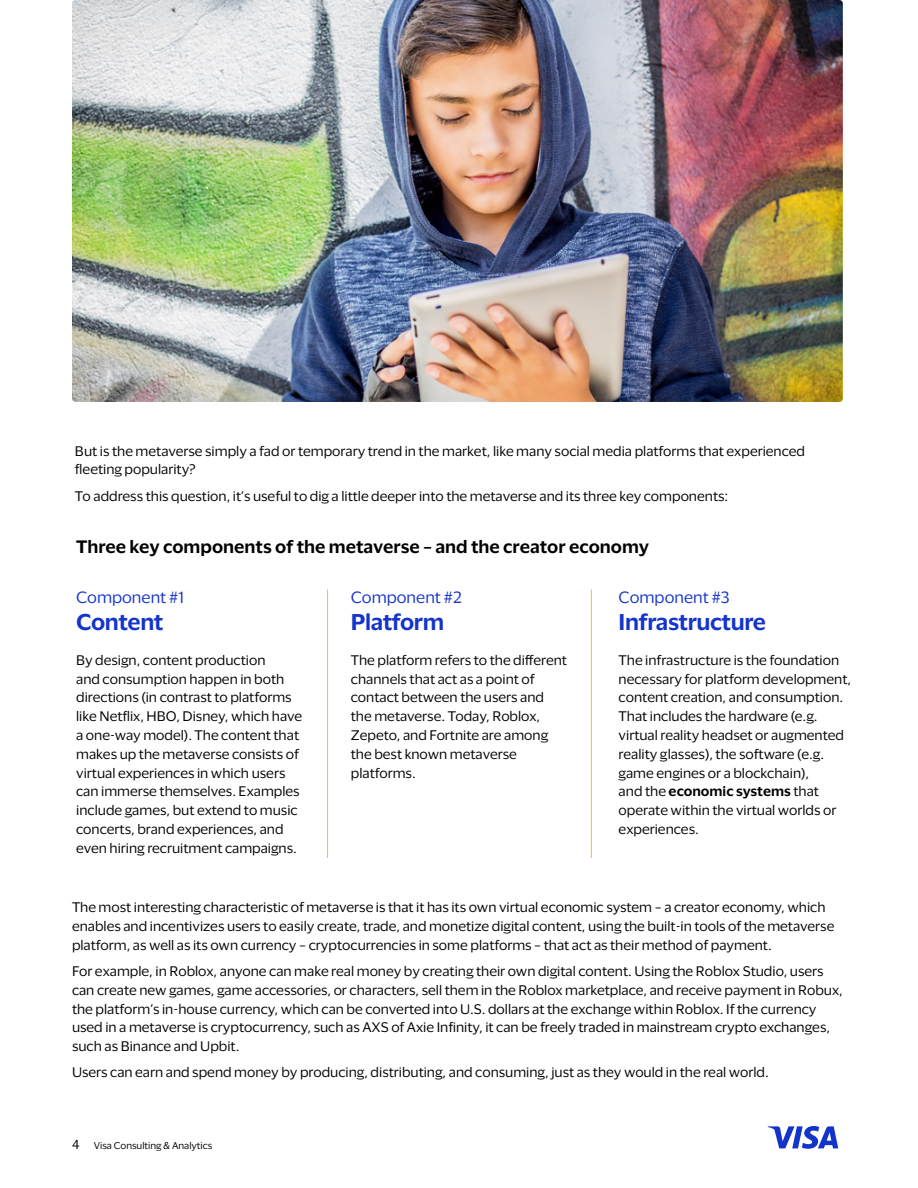
<style>
.page{position:relative;width:918px;height:1188px;background:#fff}
.page>*{position:absolute;margin:0;border:0;box-sizing:border-box;transform-origin:0 0}
.t1{font:600 21px "Visa Dialect";letter-spacing:-.02em;color:#1434cb}
.t2{font:600 16.5px "Visa Dialect";color:#000}
.t3{font:15px "Visa Dialect";color:#1434cb}
.t4{font:12.75px/18.8px "Visa Dialect";color:#000}
.t5{font:9px "Visa Dialect";color:#000}
.s1{font-weight:600}
.s2{font-size:12px}
</style>
<div class="page">
<svg style="left:768px;top:1126px;width:70px;height:23px"></svg>
<hr style="left:327px;top:589px;width:1px;height:269px;background:#fcc015">
<hr style="left:591px;top:589px;width:1px;height:269px;background:#fcc015">
<img style="left:72px;top:0;width:771px;height:402px">
<p class="t4" style="left:75px;top:440px;width:732px">But is the metaverse simply a fad or temporary trend in the market, like many social media platforms that experienced fleeting popularity?</p>
<p class="t4" style="left:75px;top:486px;width:655px">To address this question, it’s useful to dig a little deeper into the metaverse and its three key components:</p>
<h3 class="t2" style="left:76px;top:534px;width:575px">Three key components of the metaverse – and the creator economy</h3>
<p class="t3" style="left:76px;top:586px;width:109px">Component #1</p>
<p class="t1" style="left:76px;top:605px;width:89px">Content</p>
<p class="t4" style="left:76px;top:650px;width:228px">By design, content production<br>and consumption happen in both directions (in contrast to platforms like Netflix, HBO, Disney, which have a one-way model). The content that makes up the metaverse consists of virtual experiences in which users can immerse themselves. Examples include games, but extend to music concerts, brand experiences, and even hiring recruitment campaigns.</p>
<p class="t3" style="left:351px;top:586px;width:112px">Component #2</p>
<p class="t1" style="left:351px;top:605px;width:95px">Platform</p>
<p class="t4" style="left:351px;top:650px;width:218px">The platform refers to the different channels that act as a point of contact between the users and the metaverse. Today, Roblox,<br>Zepeto, and Fortnite are among the best known metaverse platforms.</p>
<p class="t3" style="left:619px;top:586px;width:113px">Component #3</p>
<p class="t1" style="left:619px;top:605px;width:149px">Infrastructure</p>
<p class="t4" style="left:619px;top:650px;width:234px">The infrastructure is the foundation necessary for platform development, content creation, and consumption.<br>That includes the hardware (e.g. virtual reality headset or augmented reality glasses), the software (e.g. game engines or a blockchain),<br>and the <span class="s1">economic systems</span> that operate within the virtual worlds or experiences.</p>
<p class="t4" style="left:72px;top:897px;width:764px">The most interesting characteristic of metaverse is that it has its own virtual economic system – a creator economy, which enables and incentivizes users to easily create, trade, and monetize digital content, using the built-in tools of the metaverse platform, as well as its own currency – cryptocurrencies in some platforms – that act as their method of payment.</p>
<p class="t4" style="left:72px;top:961px;width:772px">For example, in Roblox, anyone can make real money by creating their own digital content. Using the Roblox Studio, users can create new games, game accessories, or characters, sell them in the Roblox marketplace, and receive payment in Robux, the platform’s in-house currency, which can be converted into U.S. dollars at the exchange within Roblox. If the currency used in a metaverse is cryptocurrency, such as AXS of Axie Infinity, it can be freely traded in mainstream crypto exchanges, such as Binance and Upbit.</p>
<p class="t4" style="left:72px;top:1062px;width:698px">Users can earn and spend money by producing, distributing, and consuming, just as they would in the real world.</p>
<p class="t5" style="left:72px;top:1138px;width:142px"><span class="s2">4</span> Visa Consulting &amp; Analytics</p>
</div>
